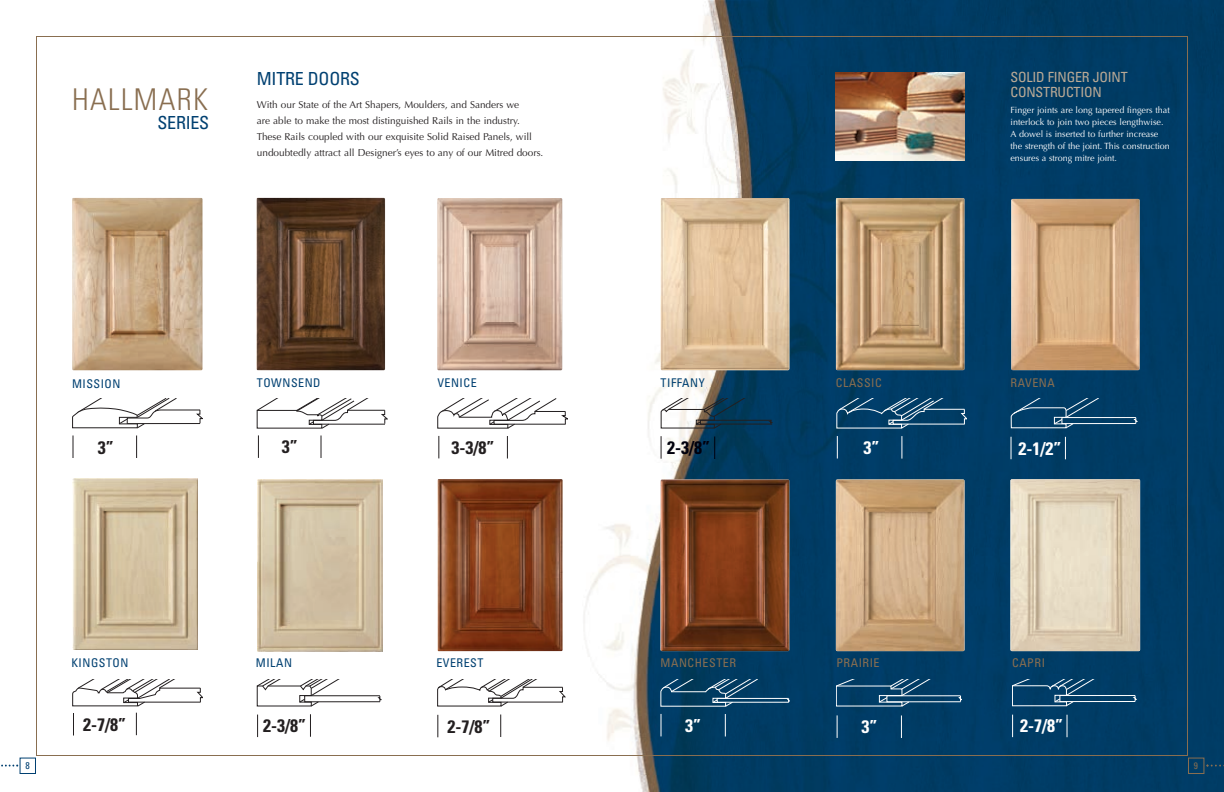
<style>
.page{position:relative;width:1224px;height:792px;background:#fff}
.page>*{position:absolute;margin:0;border:0;box-sizing:border-box;transform-origin:0 0}
.t1{font:300 condensed 30px "Univers";letter-spacing:.045em;color:#896e50}
.t2{font:700 condensed 18px "Univers";color:#231f20}
.t3{font:700 condensed 18px "Univers";color:#fff}
.t4{font:condensed 18px "Univers";letter-spacing:-.015em;color:#004071}
.t5{font:700 condensed 18px "Univers";color:#00000d}
.t6{font:condensed 14px/15px "Univers";letter-spacing:-.015em;color:#bbaa96}
.t7{font:condensed 12px "Univers";letter-spacing:.045em;color:#004071}
.t8{font:condensed 12px "Univers";letter-spacing:.045em;color:#896e50}
.t9{font:10px/16px "Optima";color:#231f20}
.t10{font:condensed 9.8px "Univers";color:#004071}
.t11{font:condensed 9.3px "Univers";color:#896e50}
.t12{font:9px/12px "Optima";color:#fff}
</style>
<div class="page">
<img style="left:517px;top:0;width:707px;height:792px">
<img style="left:437px;top:479px;width:126px;height:172px">
<img style="left:72px;top:198px;width:130px;height:172px">
<img style="left:661px;top:480px;width:128px;height:171px">
<img style="left:836px;top:480px;width:128px;height:171px">
<img style="left:1011px;top:479px;width:129px;height:172px">
<img style="left:256px;top:198px;width:129px;height:172px">
<img style="left:437px;top:198px;width:125px;height:172px">
<img style="left:661px;top:198px;width:128px;height:172px">
<img style="left:836px;top:198px;width:128px;height:172px">
<img style="left:1011px;top:199px;width:129px;height:171px">
<div style="left:1188px;top:758px;width:16px;height:16px;border:1px solid #896e50"></div>
<svg style="left:1206px;top:765px;width:18px;height:2px"></svg>
<div style="left:20px;top:758px;width:16px;height:16px;border:1px solid #004071"></div>
<svg style="left:1px;top:765px;width:17px;height:2px"></svg>
<div style="left:253px;top:399px;width:138px;height:33px;background:linear-gradient(to right,#fff,#fff)"></div>
<svg style="left:257px;top:399px;width:130px;height:29px"></svg>
<div style="left:432px;top:399px;width:142px;height:33px;background:#fff"></div>
<svg style="left:437px;top:399px;width:131px;height:29px"></svg>
<svg style="left:661px;top:399px;width:111px;height:29px"></svg>
<svg style="left:837px;top:399px;width:130px;height:29px;background:#225679"></svg>
<svg style="left:1011px;top:399px;width:126px;height:29px;background:#1b5176"></svg>
<svg style="left:72px;top:399px;width:130px;height:29px"></svg>
<div style="left:433px;top:680px;width:141px;height:34px;background:#fff"></div>
<svg style="left:437px;top:680px;width:128px;height:26px"></svg>
<svg style="left:661px;top:680px;width:97px;height:27px;background:#215475"></svg>
<div style="left:717px;top:698px;width:72px;height:5px;border:1px solid #fff"></div>
<svg style="left:836px;top:680px;width:126px;height:26px;background:#215579"></svg>
<svg style="left:1012px;top:680px;width:124px;height:26px;background:#205479"></svg>
<svg style="left:72px;top:679px;width:130px;height:27px"></svg>
<svg style="left:257px;top:679px;width:124px;height:27px"></svg>
<img style="left:836px;top:72px;width:129px;height:89px">
<hr style="left:72px;top:436px;width:2px;height:22px;background:#231f20">
<svg style="left:136px;top:436px;width:1px;height:22px"></svg>
<svg style="left:258px;top:435px;width:1px;height:23px"></svg>
<svg style="left:321px;top:435px;width:1px;height:23px"></svg>
<svg style="left:661px;top:436px;width:1px;height:23px"></svg>
<svg style="left:714px;top:437px;width:1px;height:22px"></svg>
<svg style="left:438px;top:436px;width:1px;height:22px"></svg>
<svg style="left:507px;top:436px;width:1px;height:23px"></svg>
<svg style="left:73px;top:713px;width:1px;height:23px"></svg>
<svg style="left:136px;top:713px;width:1px;height:22px"></svg>
<svg style="left:257px;top:715px;width:1px;height:22px"></svg>
<svg style="left:310px;top:714px;width:1px;height:23px"></svg>
<svg style="left:437px;top:715px;width:1px;height:22px"></svg>
<svg style="left:500px;top:715px;width:1px;height:22px"></svg>
<svg style="left:837px;top:436px;width:1px;height:23px"></svg>
<svg style="left:901px;top:436px;width:1px;height:23px"></svg>
<svg style="left:1011px;top:437px;width:1px;height:22px"></svg>
<svg style="left:1065px;top:437px;width:1px;height:22px"></svg>
<svg style="left:1012px;top:715px;width:1px;height:22px"></svg>
<svg style="left:1067px;top:715px;width:1px;height:22px"></svg>
<svg style="left:837px;top:715px;width:1px;height:23px"></svg>
<svg style="left:901px;top:715px;width:1px;height:23px"></svg>
<svg style="left:661px;top:714px;width:1px;height:22px"></svg>
<svg style="left:725px;top:714px;width:1px;height:22px"></svg>
<img style="left:258px;top:480px;width:124px;height:171px">
<img style="left:73px;top:478px;width:125px;height:172px">
<h1 class="t1" style="left:72px;top:88px;width:138px">HALLMARK</h1>
<h2 class="t4" style="left:158px;top:116px;width:53px">SERIES</h2>
<h2 class="t4" style="left:257px;top:72px;width:104px">MITRE DOORS</h2>
<p class="t9" style="left:257px;top:97px;width:288px">With our State of the Art Shapers, Moulders, and Sanders we<br>are able to make the most distinguished Rails in the industry.<br>These Rails coupled with our exquisite Solid Raised Panels, will undoubtedly attract all Designer’s eyes to any of our Mitred doors.</p>
<h3 class="t6" style="left:1011px;top:71px;width:119px">SOLID FINGER JOINT<br>CONSTRUCTION</h3>
<p class="t12" style="left:1011px;top:104px;width:161px">Finger joints are long tapered fingers that interlock to join two pieces lengthwise.<br>A dowel is inserted to further increase the strength of the joint. This construction ensures a strong mitre joint.</p>
<p class="t7" style="left:72px;top:380px;width:50px">MISSION</p>
<p class="t7" style="left:437px;top:378px;width:41px">VENICE</p>
<p class="t7" style="left:661px;top:378px;width:46px">TIFFANY</p>
<p class="t8" style="left:836px;top:378px;width:47px">CLASSIC</p>
<p class="t8" style="left:1011px;top:378px;width:46px">RAVENA</p>
<p class="t7" style="left:257px;top:378px;width:65px">TOWNSEND</p>
<h2 class="t2" style="left:98px;top:441px;width:17px">3”</h2>
<h2 class="t2" style="left:282px;top:440px;width:17px">3”</h2>
<h2 class="t2" style="left:452px;top:441px;width:44px">3-3/8”</h2>
<h2 class="t5" style="left:667px;top:441px;width:44px">2-3/8”</h2>
<h2 class="t3" style="left:864px;top:441px;width:17px">3”</h2>
<h2 class="t3" style="left:1019px;top:442px;width:44px">2-1/2”</h2>
<p class="t7" style="left:71px;top:659px;width:59px">KINGSTON</p>
<p class="t7" style="left:256px;top:659px;width:38px">MILAN</p>
<p class="t7" style="left:436px;top:659px;width:49px">EVEREST</p>
<p class="t8" style="left:661px;top:659px;width:77px">MANCHESTER</p>
<p class="t8" style="left:836px;top:659px;width:45px">PRAIRIE</p>
<p class="t8" style="left:1012px;top:659px;width:34px">CAPRI</p>
<h2 class="t2" style="left:83px;top:718px;width:44px">2-7/8”</h2>
<h2 class="t2" style="left:263px;top:719px;width:44px">2-3/8”</h2>
<h2 class="t2" style="left:448px;top:720px;width:44px">2-7/8”</h2>
<h2 class="t3" style="left:685px;top:719px;width:17px">3”</h2>
<h2 class="t3" style="left:861px;top:720px;width:17px">3”</h2>
<h2 class="t3" style="left:1020px;top:719px;width:44px">2-7/8”</h2>
<p class="t10" style="left:25px;top:762px;width:6px">8</p>
<p class="t11" style="left:1194px;top:762px;width:6px">9</p>
</div>
